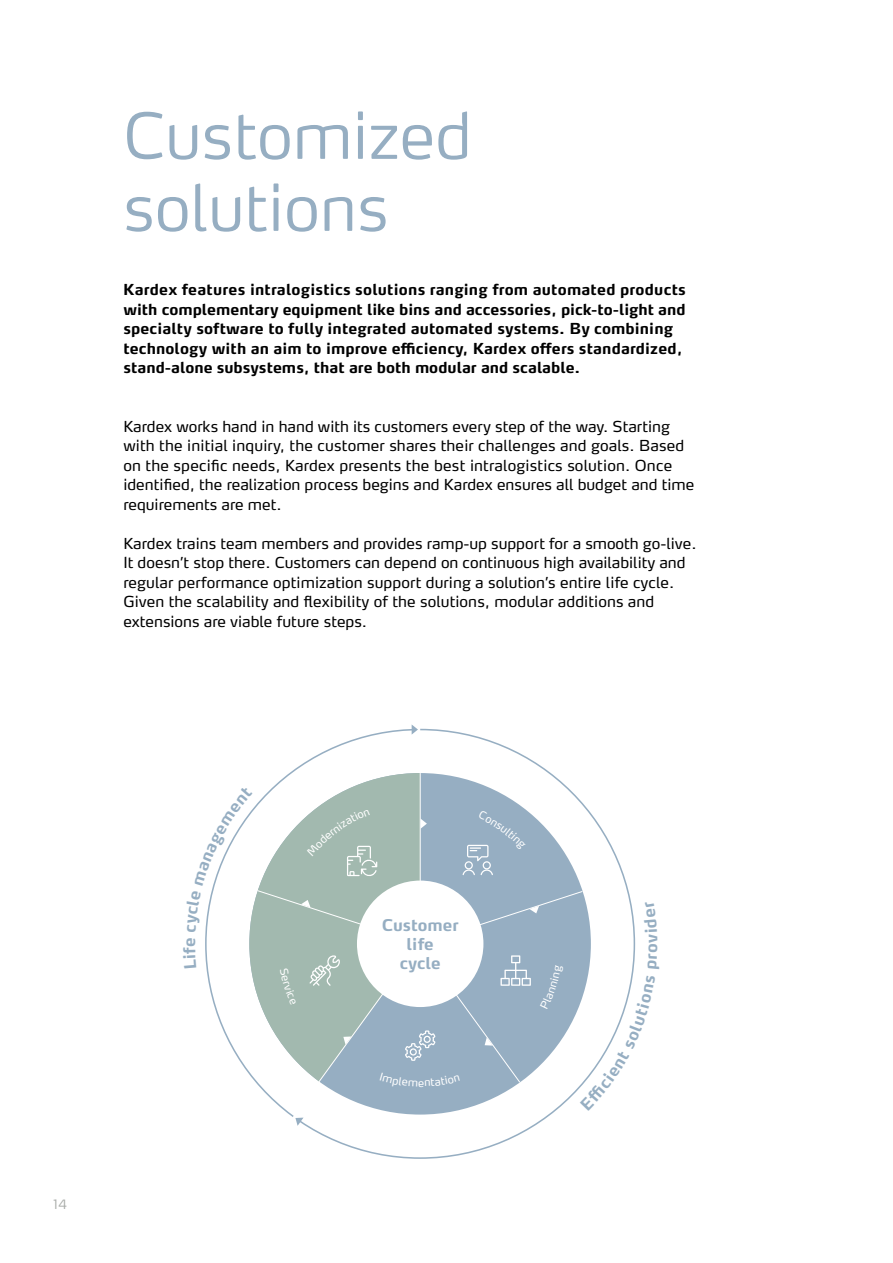
<style>
.page{position:relative;width:893px;height:1263px;background:#fff}
.page>*{position:absolute;margin:0;border:0;box-sizing:border-box;transform-origin:0 0}
.t1{font:300 63px/72px "Max OT";color:#96aec2}
.t2{font:700 16.05px/18.8px "Max Pro";color:#96aec2;text-align:center}
.t3{font:700 16.05px "Max OT";color:#96aec2}
.t4{font:15px/19.5px "Max OT";letter-spacing:.005em;color:#000}
.t5{font:700 15px/19.5px "Max OT";letter-spacing:.01em;color:#000}
.t6{font:300 12.75px "Max OT";color:#a9aca9}
.t7{font:10.65px "Max OT";color:#fff}
</style>
<div class="page">
<svg style="left:274px;top:773px;width:146px;height:13px"></svg>
<svg style="left:412px;top:725px;width:6px;height:9px"></svg>
<svg style="left:205px;top:786px;width:431px;height:344px"></svg>
<h1 class="t1" style="left:123px;top:99px;width:350px">Customized solutions</h1>
<p class="t5" style="left:123px;top:280px;width:564px">Kardex features intralogistics solutions ranging from automated products with complementary equipment like bins and accessories, pick-to-light and specialty software to fully integrated automated systems. By combining technology with an aim to improve efficiency, Kardex offers standardized, stand-alone subsystems, that are both modular and scalable.</p>
<p class="t4" style="left:123px;top:416px;width:572px">Kardex works hand in hand with its customers every step of the way. Starting with the initial inquiry, the customer shares their challenges and goals. Based on the specific needs, Kardex presents the best intralogistics solution. Once identified, the realization process begins and Kardex ensures all budget and time requirements are met.</p>
<p class="t4" style="left:123px;top:533px;width:575px">Kardex trains team members and provides ramp-up support for a smooth go-live.<br>It doesn’t stop there. Customers can depend on continuous high availability and regular performance optimization support during a solution’s entire life cycle.<br>Given the scalability and flexibility of the solutions, modular additions and extensions are viable future steps.</p>
<p class="t6" style="left:54px;top:1196px;width:15px">14</p>
<p class="t3" style="left:179px;top:947px;width:11px;rotate:-90deg">e</p>
<p class="t2" style="left:382px;top:914px;width:79px">Customer life<br>cycle</p>
<p class="t7" style="left:418px;top:1076px;width:8px">e</p>
</div>
